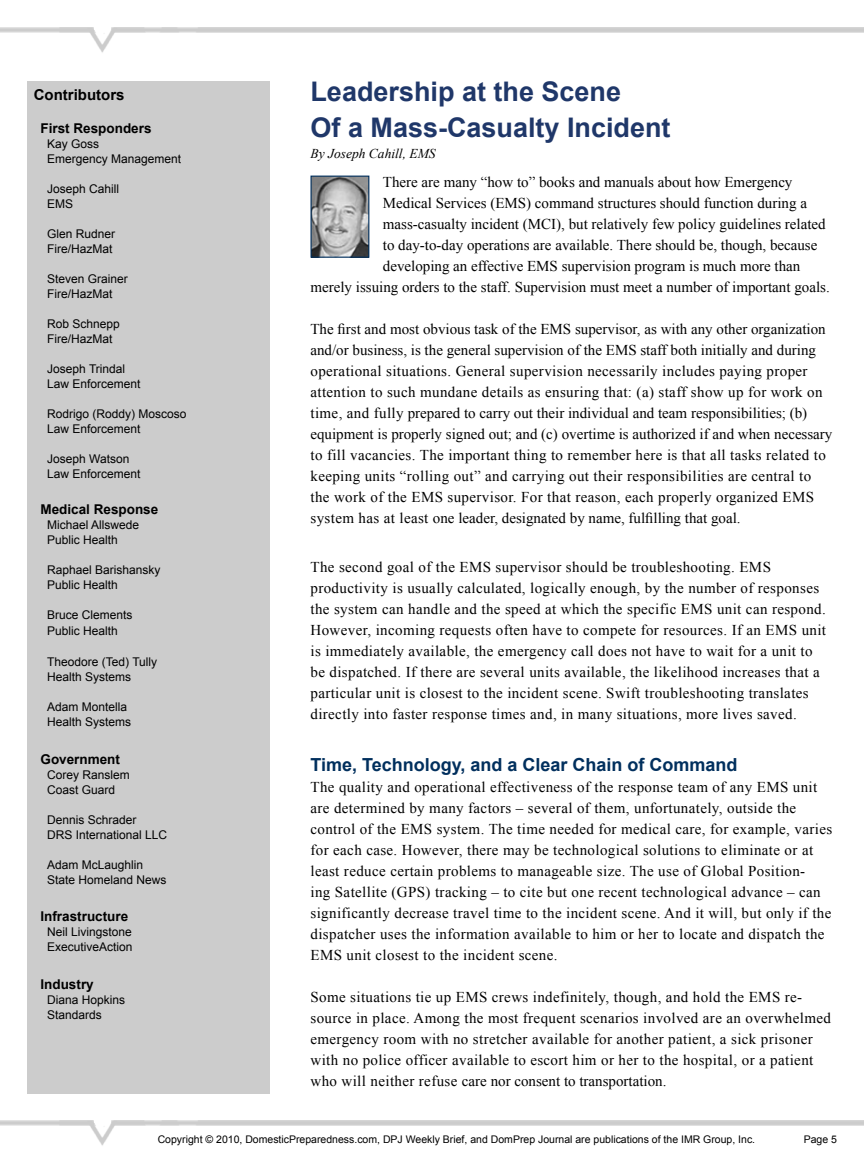
<style>
.page{position:relative;width:864px;height:1175px;background:#fff}
.page>*{position:absolute;margin:0;border:0;box-sizing:border-box;transform-origin:0 0}
.t1{font:700 27px/36px "Arial";color:#1f3769}
.t2{font:700 18px "Arial";color:#002f5d}
.t3{font:15px/21px "Times New Roman";letter-spacing:.025em;color:#000}
.t4{font:15px "Times New Roman";color:#000}
.t5{font:700 15px "Arial";color:#000}
.t6{font:700 13.5px "Arial";color:#000}
.t7{font:italic 13.5px "Times New Roman";color:#000}
.t8{font:12px/15px "Arial";color:#000}
.t9{font:10.5px "Arial";color:#000}
</style>
<div class="page">
<img style="left:0;top:1120px;width:864px;height:26px">
<div style="left:27px;top:81px;width:243px;height:1013px;background:#ccc"></div>
<img style="left:0;top:27px;width:864px;height:26px">
<img style="left:312px;top:178px;width:55px;height:78px">
<div style="left:310px;top:176px;width:59px;height:82px;border:1px solid #002f5d"></div>
<p class="t5" style="left:34px;top:85px;width:92px">Contributors</p>
<p class="t6" style="left:40px;top:120px;width:113px">First Responders</p>
<p class="t8" style="left:47px;top:137px;width:136px">Kay Goss<br>Emergency Management</p>
<p class="t8" style="left:47px;top:182px;width:74px">Joseph Cahill<br>EMS</p>
<p class="t8" style="left:47px;top:227px;width:70px">Glen Rudner<br>Fire/HazMat</p>
<p class="t8" style="left:47px;top:272px;width:82px">Steven Grainer<br>Fire/HazMat</p>
<p class="t8" style="left:47px;top:317px;width:74px">Rob Schnepp<br>Fire/HazMat</p>
<p class="t8" style="left:47px;top:362px;width:95px">Joseph Trindal<br>Law Enforcement</p>
<p class="t8" style="left:47px;top:407px;width:141px">Rodrigo (Roddy) Moscoso<br>Law Enforcement</p>
<p class="t8" style="left:47px;top:452px;width:95px">Joseph Watson<br>Law Enforcement</p>
<p class="t6" style="left:40px;top:501px;width:119px">Medical Response</p>
<p class="t8" style="left:47px;top:518px;width:94px">Michael Allswede<br>Public Health</p>
<p class="t8" style="left:47px;top:563px;width:115px">Raphael Barishansky<br>Public Health</p>
<p class="t8" style="left:47px;top:608px;width:87px">Bruce Clements<br>Public Health</p>
<p class="t8" style="left:47px;top:654px;width:112px">Theodore (Ted) Tully<br>Health Systems</p>
<p class="t8" style="left:47px;top:699px;width:86px">Adam Montella<br>Health Systems</p>
<p class="t6" style="left:40px;top:750px;width:81px">Government</p>
<p class="t8" style="left:47px;top:767px;width:84px">Corey Ranslem<br>Coast Guard</p>
<p class="t8" style="left:47px;top:812px;width:122px">Dennis Schrader<br>DRS International LLC</p>
<p class="t8" style="left:47px;top:857px;width:121px">Adam McLaughlin<br>State Homeland News</p>
<p class="t6" style="left:40px;top:907px;width:89px">Infrastructure</p>
<p class="t8" style="left:47px;top:924px;width:87px">Neil Livingstone<br>ExecutiveAction</p>
<p class="t6" style="left:40px;top:975px;width:55px">Industry</p>
<p class="t8" style="left:47px;top:992px;width:80px">Diana Hopkins<br>Standards</p>
<h1 class="t1" style="left:310px;top:74px;width:362px">Leadership at the Scene<br>Of a Mass-Casualty Incident</h1>
<p class="t7" style="left:310px;top:144px;width:127px">By Joseph Cahill, EMS</p>
<p class="t4" style="left:383px;top:172px;width:411px">There are many “how to” books and manuals about how Emergency</p>
<p class="t4" style="left:383px;top:193px;width:426px">Medical Services (EMS) command structures should function during a</p>
<p class="t4" style="left:383px;top:214px;width:444px">mass-casualty incident (MCI), but relatively few policy guidelines related</p>
<p class="t4" style="left:383px;top:235px;width:436px">to day-to-day operations are available. There should be, though, because</p>
<p class="t4" style="left:383px;top:256px;width:419px">developing an effective EMS supervision program is much more than</p>
<p class="t4" style="left:310px;top:277px;width:521px">merely issuing orders to the staff. Supervision must meet a number of important goals.</p>
<p class="t3" style="left:310px;top:318px;width:523px">The first and most obvious task of the EMS supervisor, as with any other organization and/or business, is the general supervision of the EMS staff both initially and during operational situations. General supervision necessarily includes paying proper attention to such mundane details as ensuring that: (a) staff show up for work on time, and fully prepared to carry out their individual and team responsibilities; (b) equipment is properly signed out; and (c) overtime is authorized if and when necessary to fill vacancies. The important thing to remember here is that all tasks related to keeping units “rolling out” and carrying out their responsibilities are central to the work of the EMS supervisor. For that reason, each properly organized EMS system has at least one leader, designated by name, fulfilling that goal.</p>
<p class="t3" style="left:310px;top:556px;width:517px">The second goal of the EMS supervisor should be troubleshooting. EMS productivity is usually calculated, logically enough, by the number of responses the system can handle and the speed at which the specific EMS unit can respond.<br>However, incoming requests often have to compete for resources. If an EMS unit is immediately available, the emergency call does not have to wait for a unit to be dispatched. If there are several units available, the likelihood increases that a particular unit is closest to the incident scene. Swift troubleshooting translates directly into faster response times and, in many situations, more lives saved.</p>
<p class="t2" style="left:310px;top:752px;width:429px">Time, Technology, and a Clear Chain of Command</p>
<p class="t3" style="left:310px;top:776px;width:523px">The quality and operational effectiveness of the response team of any EMS unit are determined by many factors – several of them, unfortunately, outside the control of the EMS system. The time needed for medical care, for example, varies for each case. However, there may be technological solutions to eliminate or at least reduce certain problems to manageable size. The use of Global Position-<br>ing Satellite (GPS) tracking – to cite but one recent technological advance – can significantly decrease travel time to the incident scene. And it will, but only if the dispatcher uses the information available to him or her to locate and dispatch the EMS unit closest to the incident scene.</p>
<p class="t3" style="left:310px;top:986px;width:522px">Some situations tie up EMS crews indefinitely, though, and hold the EMS re&shy;source in place. Among the most frequent scenarios involved are an overwhelmed emergency room with no stretcher available for another patient, a sick prisoner with no police officer available to escort him or her to the hospital, or a patient who will neither refuse care nor consent to transportation.</p>
<p class="t9" style="left:158px;top:1132px;width:599px">Copyright © 2010, DomesticPreparedness.com, DPJ Weekly Brief, and DomPrep Journal are publications of the IMR Group, Inc.</p>
<p class="t9" style="left:804px;top:1132px;width:35px">Page 5</p>
</div>
